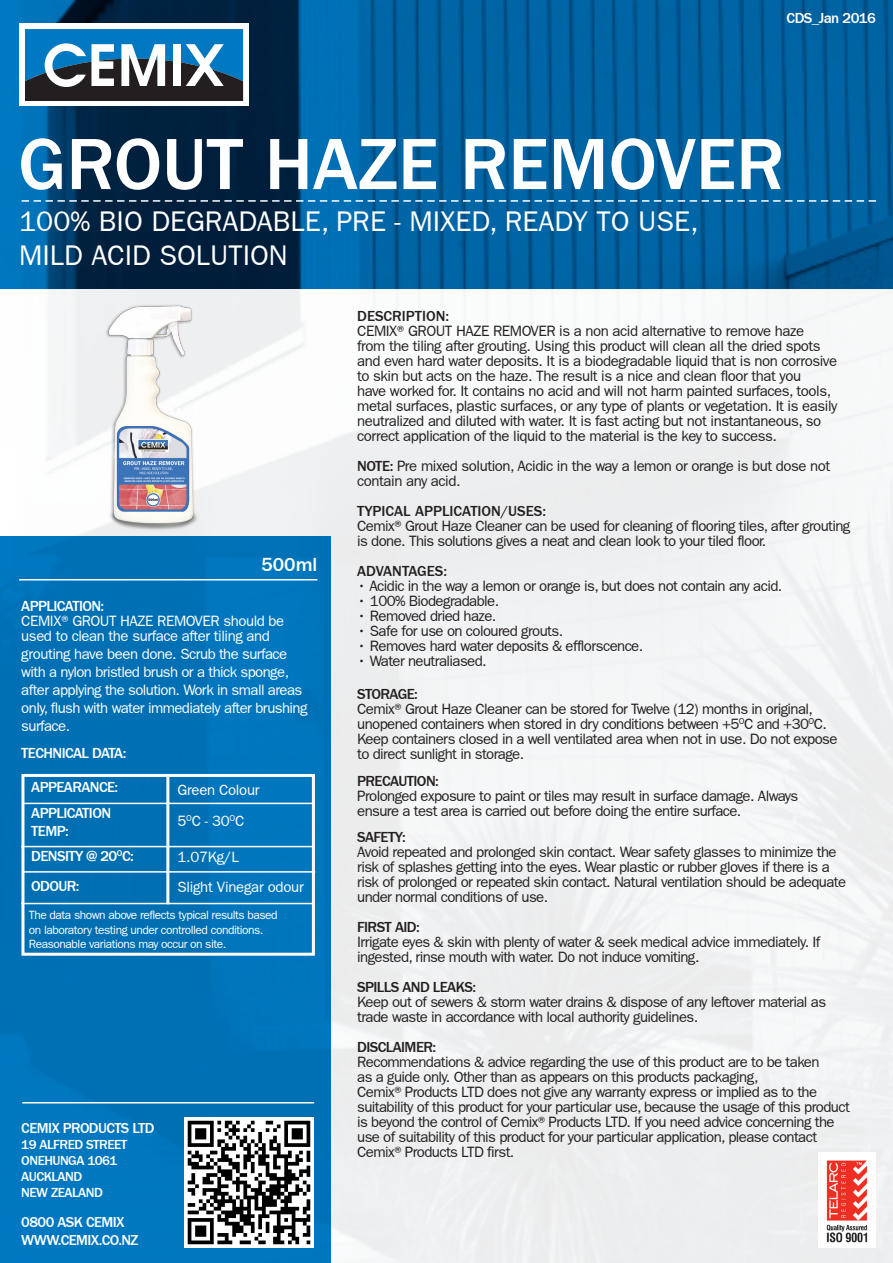
<style>
.page{position:relative;width:893px;height:1263px;background:#fff}
.page>*{position:absolute;margin:0;border:0;box-sizing:border-box;transform-origin:0 0}
.t1{font:500 75px "ITC Franklin Gothic";color:#fff}
.t2{font:28.5px "ITC Franklin Gothic";color:#fff}
.t3{font:500 19.5px "ITC Franklin Gothic";color:#fff}
.t4{font:15px/15px "ITC Franklin Gothic";letter-spacing:-.04em;color:#231f20}
.t5{font:15px/18px "ITC Franklin Gothic";letter-spacing:-.04em;color:#fff}
.t6{font:500 15px "ITC Franklin Gothic";letter-spacing:-.04em;color:#fff}
.t7{font:500 15px "ITC Franklin Gothic";letter-spacing:-.04em;color:#231f20}
.t8{font:500 15px "ITC Franklin Gothic";color:#231f20}
.t9{font:15px "ITC Franklin Gothic";letter-spacing:-.02em;color:#fff}
.t10{font:500 14.85px "ITC Franklin Gothic";letter-spacing:-.04em;color:#fff}
.t11{font:500 13.5px "ITC Franklin Gothic";letter-spacing:-.04em;color:#fff}
.t12{font:12px/14.4px "ITC Franklin Gothic";letter-spacing:-.04em;color:#fff}
.s1{font-weight:500}
</style>
<div class="page">
<svg style="left:0;top:0;width:893px;height:289px;fill:#0064a3"></svg>
<svg style="left:22px;top:200px;width:854px;height:2px"></svg>
<div style="left:19px;top:23px;width:230px;height:83px;background:#fff"></div>
<svg style="left:25px;top:29px;width:218px;height:71px"></svg>
<div style="left:0;top:289px;width:893px;height:974px;background:#f0f2f3"></div>
<div style="left:0;top:536px;width:331px;height:727px;background:#0070b5"></div>
<hr style="left:19px;top:579px;width:298px;height:1px;background:#fff">
<img style="left:185px;top:1118px;width:128px;height:129px">
<img style="left:818px;top:1152px;width:57px;height:95px">
<img style="left:86px;top:304px;width:129px;height:226px">
<hr style="left:22px;top:1102px;width:292px;height:1px;background:#fff">
<hr style="left:23px;top:871px;width:292px;height:2px;background:#fff">
<hr style="left:22px;top:803px;width:292px;height:1px;background:#fff">
<hr style="left:21px;top:846px;width:292px;height:1px;background:#fff">
<hr style="left:21px;top:903px;width:292px;height:1px;background:#fff">
<hr style="left:166px;top:775px;width:3px;height:129px;background:#fff">
<div style="left:21px;top:774px;width:294px;height:182px;border:3px solid #fff"></div>
<p class="t6" style="left:787px;top:10px;width:91px">CDS_Jan 2016</p>
<p class="t1" style="left:18px;top:122px;width:768px">GROUT HAZE REMOVER</p>
<p class="t2" style="left:19px;top:205px;width:681px">100% BIO DEGRADABLE, PRE - MIXED, READY TO USE,</p>
<p class="t2" style="left:19px;top:239px;width:270px">MILD ACID SOLUTION</p>
<p class="t3" style="left:261px;top:554px;width:58px">500ml</p>
<p class="t6" style="left:21px;top:598px;width:84px">APPLICATION:</p>
<p class="t5" style="left:21px;top:614px;width:264px;line-height:15px">CEMIX®GROUT HAZE REMOVER should be used to clean the surface after tiling and</p>
<p class="t5" style="left:21px;top:645px;width:288px">grouting have been done. Scrub the surface with a nylon bristled brush or a thick sponge, after applying the solution. Work in small areas only, flush with water immediately after brushing surface.</p>
<p class="t6" style="left:21px;top:745px;width:107px">TECHNICAL DATA:</p>
<p class="t6" style="left:31px;top:779px;width:88px">APPEARANCE:</p>
<p class="t6" style="left:31px;top:805px;width:81px">APPLICATION</p>
<p class="t6" style="left:31px;top:823px;width:39px">TEMP:</p>
<p class="t6" style="left:31px;top:848px;width:104px">DENSITY @ 20<sup>O</sup>C:</p>
<p class="t6" style="left:31px;top:878px;width:50px">ODOUR:</p>
<p class="t9" style="left:177px;top:781px;width:84px">Green Colour</p>
<p class="t5" style="left:177px;top:812px;width:68px">5<sup>O</sup>C - 30<sup>O</sup>C</p>
<p class="t5" style="left:177px;top:848px;width:63px">1.07Kg/L</p>
<p class="t9" style="left:177px;top:878px;width:128px">Slight Vinegar odour</p>
<p class="t12" style="left:29px;top:908px;width:250px">The data shown above reflects typical results based on laboratory testing under controlled conditions.<br>Reasonable variations may occur on site.</p>
<p class="t10" style="left:21px;top:1119px;width:135px">CEMIX PRODUCTS LTD</p>
<p class="t11" style="left:21px;top:1137px;width:108px">19 ALFRED STREET</p>
<p class="t11" style="left:21px;top:1153px;width:98px">ONEHUNGA 1061</p>
<p class="t11" style="left:21px;top:1169px;width:62px">AUCKLAND</p>
<p class="t11" style="left:21px;top:1185px;width:83px">NEW ZEALAND</p>
<p class="t10" style="left:21px;top:1214px;width:105px">0800 ASK CEMIX</p>
<p class="t10" style="left:21px;top:1232px;width:119px">WWW.CEMIX.CO.NZ</p>
<p class="t8" style="left:357px;top:308px;width:94px">DESCRIPTION:</p>
<p class="t4" style="left:357px;top:324px;width:448px">CEMIX®GROUT HAZE REMOVER is a non acid alternative to remove haze</p>
<p class="t4" style="left:357px;top:339px;width:482px">from the tiling after grouting. Using this product will clean all the dried spots and even hard water deposits. It is a biodegradable liquid that is non corrosive to skin but acts on the haze. The result is a nice and clean floor that you<br>have worked for. It contains no acid and will not harm painted surfaces, tools, metal surfaces, plastic surfaces, or any type of plants or vegetation. It is easily neutralized and diluted with water. It is fast acting but not instantaneous, so correct application of the liquid to the material is the key to success.</p>
<p class="t4" style="left:357px;top:459px;width:475px"><span class="s1">NOTE:</span> Pre mixed solution, Acidic in the way a lemon or orange is but dose not contain any acid.</p>
<p class="t8" style="left:357px;top:503px;width:190px">TYPICAL APPLICATION/USES:</p>
<p class="t4" style="left:357px;top:519px;width:495px">Cemix®Grout Haze Cleaner can be used for cleaning of flooring tiles, after grouting is done. This solutions gives a neat and clean look to your tiled floor.</p>
<p class="t8" style="left:357px;top:563px;width:91px">ADVANTAGES:</p>
<p class="t4" style="left:357px;top:579px;width:427px">• Acidic in the way a lemon or orange is, but does not contain any acid.</p>
<p class="t4" style="left:357px;top:594px;width:144px">• 100% Biodegradable.</p>
<p class="t4" style="left:357px;top:609px;width:141px">• Removed dried haze.</p>
<p class="t4" style="left:357px;top:624px;width:207px">• Safe for use on coloured grouts.</p>
<p class="t4" style="left:357px;top:639px;width:288px">• Removes hard water deposits &amp; efflorscence.</p>
<p class="t4" style="left:357px;top:654px;width:131px">• Water neutraliased.</p>
<p class="t7" style="left:357px;top:686px;width:62px">STORAGE:</p>
<p class="t4" style="left:357px;top:702px;width:482px">Cemix®Grout Haze Cleaner can be stored for Twelve (12) months in original, unopened containers when stored in dry conditions between +5<sup>O</sup>C and +30<sup>O</sup>C.<br>Keep containers closed in a well ventilated area when not in use. Do not expose to direct sunlight in storage.</p>
<p class="t7" style="left:357px;top:773px;width:83px">PRECAUTION:</p>
<p class="t4" style="left:357px;top:789px;width:443px">Prolonged exposure to paint or tiles may result in surface damage. Always ensure a test area is carried out before doing the entire surface.</p>
<p class="t7" style="left:357px;top:828px;width:50px">SAFETY:</p>
<p class="t4" style="left:357px;top:844px;width:490px">Avoid repeated and prolonged skin contact. Wear safety glasses to minimize the risk of splashes getting into the eyes. Wear plastic or rubber gloves if there is a risk of prolonged or repeated skin contact. Natural ventilation should be adequate under normal conditions of use.</p>
<p class="t7" style="left:357px;top:918px;width:64px">FIRST AID:</p>
<p class="t4" style="left:357px;top:934px;width:465px">Irrigate eyes &amp; skin with plenty of water &amp; seek medical advice immediately. If ingested, rinse mouth with water. Do not induce vomiting.</p>
<p class="t7" style="left:357px;top:978px;width:120px">SPILLS AND LEAKS:</p>
<p class="t4" style="left:357px;top:994px;width:470px">Keep out of sewers &amp; storm water drains &amp; dispose of any leftover material as trade waste in accordance with local authority guidelines.</p>
<p class="t7" style="left:357px;top:1038px;width:81px">DISCLAIMER:</p>
<p class="t4" style="left:357px;top:1054px;width:464px">Recommendations &amp; advice regarding the use of this product are to be taken</p>
<p class="t4" style="left:357px;top:1069px;width:494px">as a guide only. Other than as appears on this products packaging, Cemix®Products LTD does not give any warranty express or implied as to the suitability of this product for your particular use, because the usage of this product is beyond the control of Cemix®Products LTD. If you need advice concerning the use of suitability of this product for your particular application, please contact Cemix®Products LTD first.</p>
</div>
